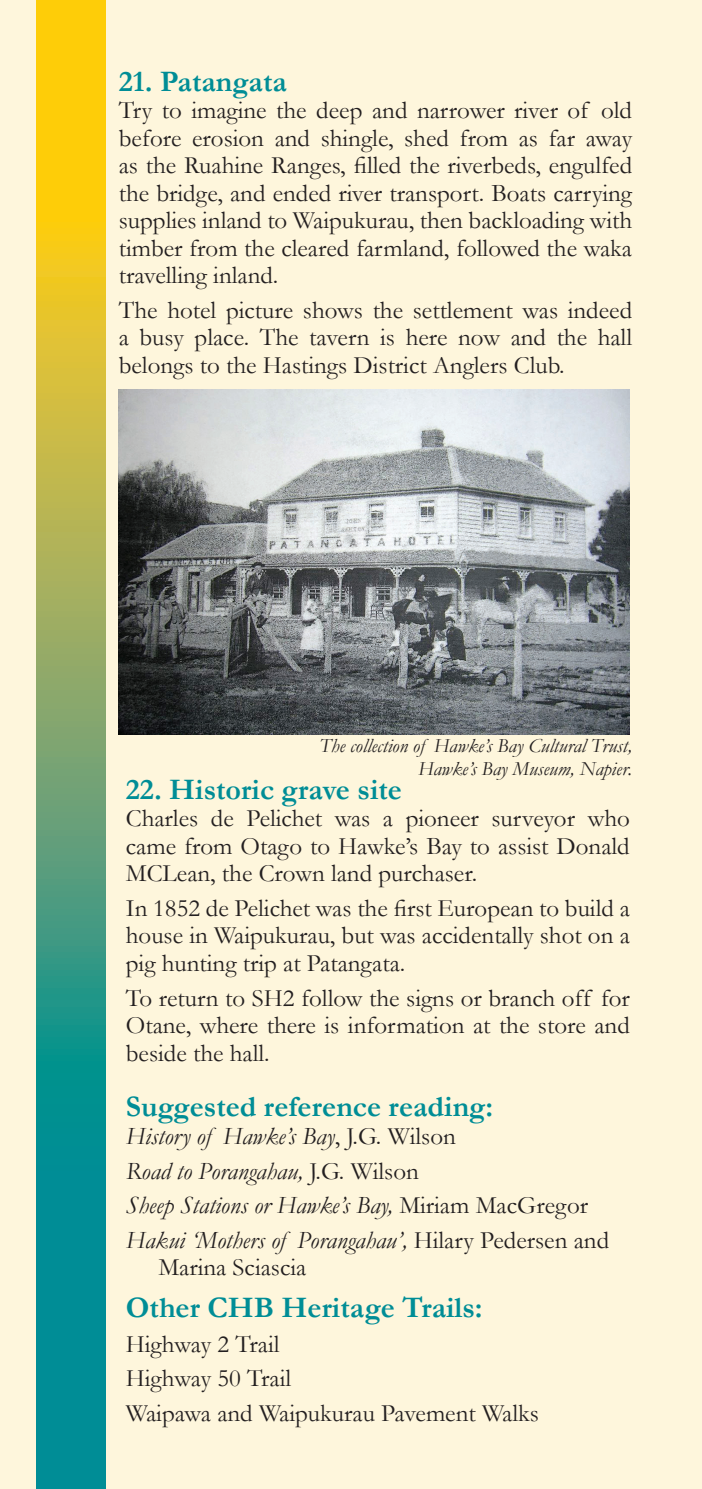
<style>
.page{position:relative;width:702px;height:1489px;background:#fff}
.page>*{position:absolute;margin:0;border:0;box-sizing:border-box;transform-origin:0 0}
.t1{font:700 30px "Garamond";color:#008d96}
.t2{font:25px/27.5px "Garamond";color:#231f20;text-align:justify}
.t3{font:italic 25px/34.5px "Garamond";color:#231f20}
.t4{font:italic 20px/22.5px "Garamond";color:#231f20;text-align:right}
.s1{font-style:normal}
</style>
<div class="page">
<div style="left:0;top:0;width:702px;height:1488px;background:#fef6dc"></div>
<svg style="left:37px;top:0;width:68px;height:1488px;background:#78a861"></svg>
<img style="left:119px;top:389px;width:510px;height:346px">
<p class="t1" style="left:119px;top:63px;width:169px">21. Patangata</p>
<p class="t2" style="left:119px;top:96px;width:515px">Try to imagine the deep and narrower river of old before erosion and shingle, shed from as far away as the Ruahine Ranges, filled the riverbeds, engulfed the bridge, and ended river transport. Boats carrying supplies inland to Waipukurau, then backloading with timber from the cleared farmland, followed the waka travelling inland.</p>
<p class="t2" style="left:119px;top:296px;width:515px">The hotel picture shows the settlement was indeed a busy place. The tavern is here now and the hall belongs to the Hastings District Anglers Club.</p>
<p class="t4" style="left:319px;top:734px;width:314px">The collection of Hawke’s Bay Cultural Trust,<br>Hawke’s Bay Museum, Napier.</p>
<p class="t1" style="left:126px;top:771px;width:277px">22. Historic grave site</p>
<p class="t2" style="left:126px;top:804px;width:505px">Charles de Pelichet was a pioneer surveyor who came from Otago to Hawke’s Bay to assist Donald MCLean, the Crown land purchaser.</p>
<p class="t2" style="left:126px;top:894px;width:505px">In 1852 de Pelichet was the first European to build a house in Waipukurau, but was accidentally shot on a pig hunting trip at Patangata.</p>
<p class="t2" style="left:126px;top:983px;width:505px">To return to SH2 follow the signs or branch off for Otane, where there is information at the store and beside the hall.</p>
<p class="t1" style="left:126px;top:1088px;width:369px">Suggested reference reading:</p>
<p class="t3" style="left:126px;top:1118px;width:485px">History of Hawke’s Bay<span class="s1">, J.G. Wilson<br></span>Road to Porangahau, <span class="s1">J.G. Wilson<br></span>Sheep Stations or Hawke’s Bay, <span class="s1">Miriam MacGregor </span>Hakui ‘Mothers of Porangahau’, <span class="s1">Hilary Pedersen and</span></p>
<p class="t2" style="left:158px;top:1253px;width:149px">Marina Sciascia</p>
<p class="t1" style="left:126px;top:1289px;width:358px">Other CHB Heritage Trails:</p>
<p class="t2" style="left:126px;top:1325px;width:414px;line-height:34.5px;text-align:left">Highway 2 Trail<br>Highway 50 Trail<br>Waipawa and Waipukurau Pavement Walks</p>
</div>
